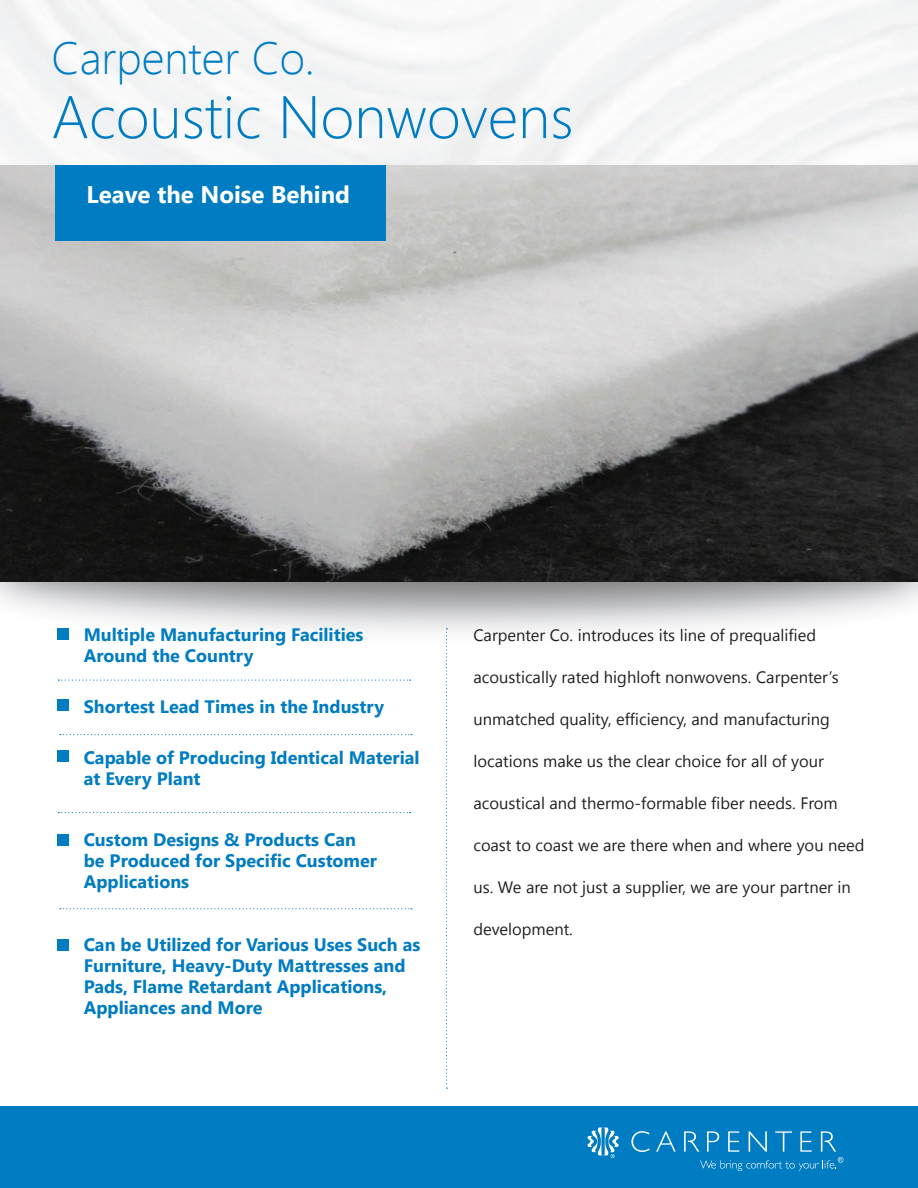
<style>
.page{position:relative;width:918px;height:1188px;background:#fff}
.page>*{position:absolute;margin:0;border:0;box-sizing:border-box;transform-origin:0 0}
.t1{font:300 60px "Segoe UI";color:#007cc2}
.t2{font:300 45px "Segoe UI";color:#007cc2}
.t3{font:700 24px "Segoe UI";color:#fff}
.t4{font:700 18px/21px "Segoe UI";color:#007cc2}
.t5{font:16.5px "Segoe UI";color:#231f20}
</style>
<div class="page">
<img style="left:0;top:582px;width:918px;height:100px">
<div style="left:57px;top:628px;width:12px;height:12px;background:#007cc2"></div>
<div style="left:57px;top:700px;width:12px;height:11px;background:#007cc2"></div>
<div style="left:57px;top:751px;width:12px;height:11px;background:#007cc2"></div>
<div style="left:57px;top:834px;width:12px;height:11px;background:#007cc2"></div>
<div style="left:57px;top:939px;width:12px;height:11px;background:#007cc2"></div>
<svg style="left:446px;top:628px;width:1px;height:461px"></svg>
<svg style="left:58px;top:680px;width:352px;height:1px"></svg>
<svg style="left:60px;top:734px;width:352px;height:1px"></svg>
<svg style="left:58px;top:812px;width:352px;height:1px"></svg>
<svg style="left:60px;top:908px;width:352px;height:1px"></svg>
<div style="left:0;top:1107px;width:918px;height:81px;background:#007cc2"></div>
<svg style="left:631px;top:1131px;width:18px;height:21px"></svg>
<svg style="left:656px;top:1131px;width:20px;height:21px"></svg>
<svg style="left:587px;top:1128px;width:32px;height:30px"></svg>
<svg style="left:684px;top:1131px;width:160px;height:40px"></svg>
<img style="left:0;top:165px;width:918px;height:417px">
<div style="left:55px;top:165px;width:331px;height:75px;background:#007cc2"></div>
<p class="t2" style="left:51px;top:27px;width:265px">Carpenter Co.</p>
<p class="t1" style="left:51px;top:75px;width:524px">Acoustic Nonwovens</p>
<p class="t3" style="left:87px;top:178px;width:265px">Leave the Noise Behind</p>
<p class="t4" style="left:84px;top:623px;width:281px">Multiple Manufacturing Facilities<br>Around the Country</p>
<p class="t4" style="left:84px;top:695px;width:302px">Shortest Lead Times in the Industry</p>
<p class="t4" style="left:84px;top:746px;width:337px">Capable of Producing Identical Material at Every Plant</p>
<p class="t4" style="left:84px;top:828px;width:295px">Custom Designs &amp; Products Can be Produced for Specific Customer<br>Applications</p>
<p class="t4" style="left:84px;top:933px;width:338px">Can be Utilized for Various Uses Such as Furniture, Heavy-Duty Mattresses and Pads, Flame Retardant Applications, Appliances and More</p>
<p class="t5" style="left:473px;top:624px;width:344px">Carpenter Co. introduces its line of prequalified</p>
<p class="t5" style="left:473px;top:666px;width:367px">acoustically rated highloft nonwovens. Carpenter’s</p>
<p class="t5" style="left:473px;top:708px;width:358px">unmatched quality, efficiency, and manufacturing</p>
<p class="t5" style="left:473px;top:750px;width:352px">locations make us the clear choice for all of your</p>
<p class="t5" style="left:473px;top:792px;width:366px">acoustical and thermo-formable fiber needs. From</p>
<p class="t5" style="left:473px;top:834px;width:393px">coast to coast we are there when and where you need</p>
<p class="t5" style="left:473px;top:876px;width:379px">us. We are not just a supplier, we are your partner in</p>
<p class="t5" style="left:473px;top:918px;width:101px">development.</p>
</div>
